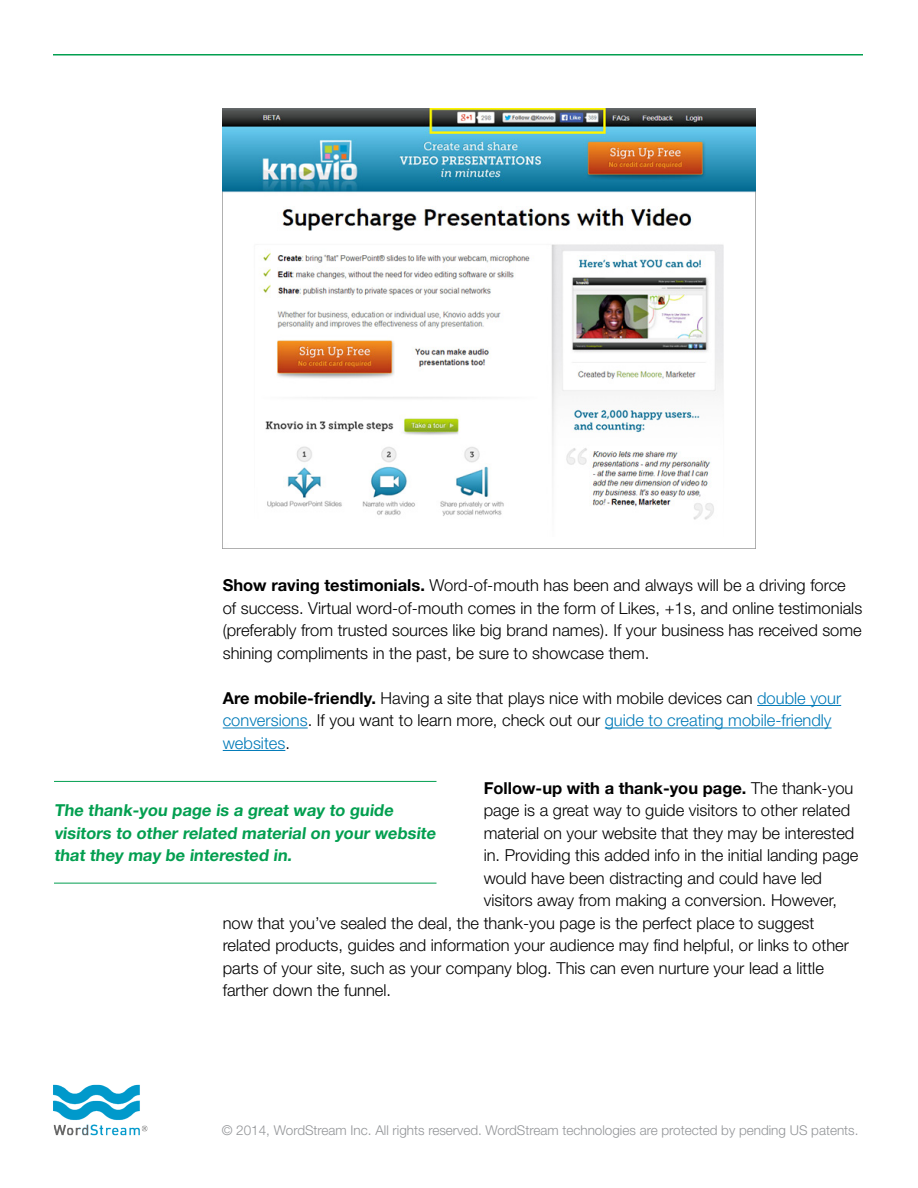
<style>
.page{position:relative;width:918px;height:1188px;background:#fff}
.page>*{position:absolute;margin:0;border:0;box-sizing:border-box;transform-origin:0 0}
.t1{font:300 16.5px/22.5px "Helvetica Neue LT Std";color:#000}
.t2{font:700 16.5px/22.5px "Helvetica Neue LT Std";color:#039f50}
.t3{font:700 16.5px "Helvetica Neue LT Std";color:#000}
.t4{font:300 13.5px "Helvetica Neue LT Std";color:#939598}
.s1{font-weight:700}
.s2{color:#007ab8}
.s3{font-weight:300}
</style>
<div class="page">
<hr style="left:53px;top:54px;width:810px;height:2px;background:#039f50">
<img style="left:53px;top:1084px;width:95px;height:52px">
<img style="left:223px;top:108px;width:533px;height:440px">
<hr style="left:54px;top:781px;width:382px;height:1px;background:#039f50">
<hr style="left:54px;top:883px;width:382px;height:1px;background:#039f50">
<hr style="left:757px;top:705px;width:84px;height:1px;background:#007ab8">
<hr style="left:223px;top:728px;width:85px;height:1px;background:#007ab8">
<hr style="left:605px;top:728px;width:227px;height:1px;background:#007ab8">
<hr style="left:223px;top:750px;width:62px;height:1px;background:#007ab8">
<p class="t1" style="left:223px;top:574px;width:641px"><span class="s1">Show raving testimonials.</span> Word-of-mouth has been and always will be a driving force of success. Virtual word-of-mouth comes in the form of Likes, +1s, and online testimonials (preferably from trusted sources like big brand names). If your business has received some shining compliments in the past, be sure to showcase them.</p>
<p class="t1" style="left:223px;top:686px;width:620px"><span class="s1">Are mobile-friendly.</span> Having a site that plays nice with mobile devices can <span class="s2">double your conversions</span>. If you want to learn more, check out our <span class="s2">guide to creating mobile-friendly websites</span>.</p>
<p class="t3" style="left:484px;top:778px;width:371px">Follow-up with a thank-you page. <span class="s3">The thank-you</span></p>
<p class="t1" style="left:484px;top:799px;width:368px">page is a great way to guide visitors to other related</p>
<p class="t1" style="left:484px;top:821px;width:372px">material on your website that they may be interested</p>
<p class="t1" style="left:484px;top:844px;width:376px">in. Providing this added info in the initial landing page</p>
<p class="t1" style="left:484px;top:866px;width:340px">would have been distracting and could have led</p>
<p class="t1" style="left:484px;top:889px;width:355px">visitors away from making a conversion. However,</p>
<p class="t1" style="left:223px;top:911px;width:593px">now that you’ve sealed the deal, the thank-you page is the perfect place to suggest</p>
<p class="t1" style="left:223px;top:934px;width:628px">related products, guides and information your audience may find helpful, or links to other</p>
<p class="t1" style="left:223px;top:956px;width:603px">parts of your site, such as your company blog. This can even nurture your lead a little</p>
<p class="t1" style="left:223px;top:979px;width:170px">farther down the funnel.</p>
<p class="t2" style="left:54px;top:799px;width:385px">The thank-you page is a great way to guide visitors to other related material on your website that they may be interested in.</p>
<p class="t4" style="left:222px;top:1122px;width:638px">© 2014, WordStream Inc. All rights reserved. WordStream technologies are protected by pending US patents.</p>
</div>
